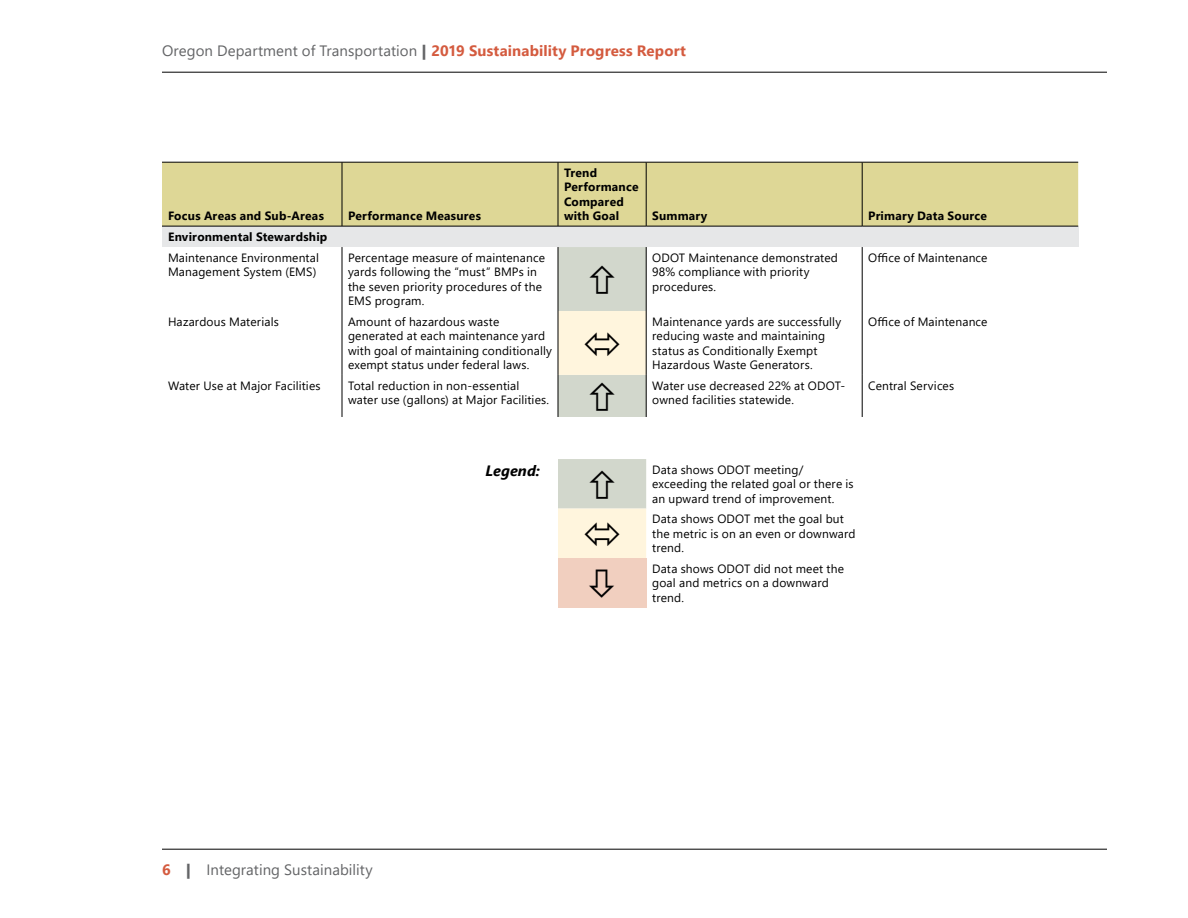
<style>
.page{position:relative;width:1188px;height:918px;background:#fff}
.page>*{position:absolute;margin:0;border:0;box-sizing:border-box;transform-origin:0 0}
.t1{font:15px "Segoe UI";letter-spacing:.005em;color:#636466}
.t2{font:italic 700 15px "Segoe UI";letter-spacing:.005em;color:#000}
.t3{font:12px/14.4px "Segoe UI";letter-spacing:.015em;color:#000}
.t4{font:700 12px/14.4px "Segoe UI";letter-spacing:.015em;color:#000}
.s1{font-family:"Segoe UI Black"}
.s2{font-weight:700;color:#d45b3f}
</style>
<div class="page">
<hr style="left:162px;top:72px;width:945px;height:1px;background:#000">
<hr style="left:162px;top:849px;width:945px;height:1px;background:#000">
<div style="left:162px;top:163px;width:916px;height:63px;background:#ded796"></div>
<div style="left:162px;top:226px;width:916px;height:21px;background:#e6e7e8"></div>
<div style="left:558px;top:558px;width:88px;height:50px;background:#f1cfbf"></div>
<hr style="left:162px;top:162px;width:180px;height:1px;background:#000">
<hr style="left:342px;top:162px;width:216px;height:1px;background:#000">
<hr style="left:342px;top:162px;width:1px;height:64px;background:#000">
<hr style="left:558px;top:162px;width:88px;height:1px;background:#000">
<hr style="left:558px;top:162px;width:1px;height:64px;background:#000">
<hr style="left:646px;top:162px;width:216px;height:1px;background:#000">
<hr style="left:646px;top:162px;width:1px;height:64px;background:#000">
<hr style="left:862px;top:162px;width:216px;height:1px;background:#000">
<hr style="left:862px;top:162px;width:1px;height:64px;background:#000">
<hr style="left:162px;top:226px;width:180px;height:1px;background:#000">
<hr style="left:342px;top:226px;width:216px;height:1px;background:#000">
<hr style="left:558px;top:226px;width:88px;height:1px;background:#000">
<hr style="left:646px;top:226px;width:216px;height:1px;background:#000">
<hr style="left:862px;top:226px;width:216px;height:1px;background:#000">
<hr style="left:342px;top:247px;width:1px;height:64px;background:#000">
<hr style="left:646px;top:247px;width:1px;height:64px;background:#000">
<hr style="left:862px;top:247px;width:1px;height:64px;background:#000">
<hr style="left:342px;top:311px;width:1px;height:64px;background:#000">
<hr style="left:862px;top:311px;width:1px;height:64px;background:#000">
<hr style="left:342px;top:375px;width:1px;height:42px;background:#000">
<hr style="left:646px;top:375px;width:1px;height:42px;background:#000">
<hr style="left:862px;top:375px;width:1px;height:42px;background:#000">
<hr style="left:646px;top:311px;width:1px;height:64px;background:#000">
<svg style="left:558px;top:247px;width:88px;height:311px"></svg>
<p class="t1" style="left:162px;top:36px;width:525px">Oregon Department of Transportation <span class="s1">|</span> <span class="s2">2019 Sustainability Progress Report</span></p>
<p class="t4" style="left:168px;top:208px;width:157px">Focus Areas and Sub-Areas</p>
<p class="t4" style="left:348px;top:208px;width:135px">Performance Measures</p>
<p class="t4" style="left:564px;top:165px;width:76px">Trend<br>Performance<br>Compared with Goal</p>
<p class="t4" style="left:652px;top:208px;width:57px">Summary</p>
<p class="t4" style="left:868px;top:208px;width:120px">Primary Data Source</p>
<p class="t4" style="left:168px;top:229px;width:161px">Environmental Stewardship</p>
<p class="t3" style="left:168px;top:249px;width:153px">Maintenance Environmental<br>Management System (EMS)</p>
<p class="t3" style="left:348px;top:249px;width:199px">Percentage measure of maintenance yards following the “must” BMPs in the seven priority procedures of the<br>EMS program.</p>
<p class="t3" style="left:652px;top:249px;width:187px">ODOT Maintenance demonstrated<br>98% compliance with priority procedures.</p>
<p class="t3" style="left:868px;top:249px;width:121px">Office of Maintenance</p>
<p class="t3" style="left:168px;top:313px;width:112px">Hazardous Materials</p>
<p class="t3" style="left:348px;top:313px;width:205px">Amount of hazardous waste generated at each maintenance yard with goal of maintaining conditionally exempt status under federal laws.</p>
<p class="t3" style="left:652px;top:313px;width:191px">Maintenance yards are successfully reducing waste and maintaining status as Conditionally Exempt<br>Hazardous Waste Generators.</p>
<p class="t3" style="left:868px;top:313px;width:121px">Office of Maintenance</p>
<p class="t3" style="left:168px;top:377px;width:154px">Water Use at Major Facilities</p>
<p class="t3" style="left:348px;top:377px;width:203px">Total reduction in non-essential water use (gallons) at Major Facilities.</p>
<p class="t3" style="left:652px;top:377px;width:195px">Water use decreased 22% at ODOT&shy;owned facilities statewide.</p>
<p class="t3" style="left:868px;top:377px;width:88px">Central Services</p>
<p class="t1" style="left:162px;top:855px;width:212px"><span class="s2">6</span> <span class="s1">|</span> Integrating Sustainability</p>
<p class="t2" style="left:485px;top:457px;width:56px">Legend:</p>
<p class="t3" style="left:652px;top:461px;width:203px">Data shows ODOT meeting/ exceeding the related goal or there is an upward trend of improvement.</p>
<p class="t3" style="left:652px;top:511px;width:205px">Data shows ODOT met the goal but the metric is on an even or downward trend.</p>
<p class="t3" style="left:652px;top:560px;width:193px">Data shows ODOT did not meet the goal and metrics on a downward trend.</p>
</div>
